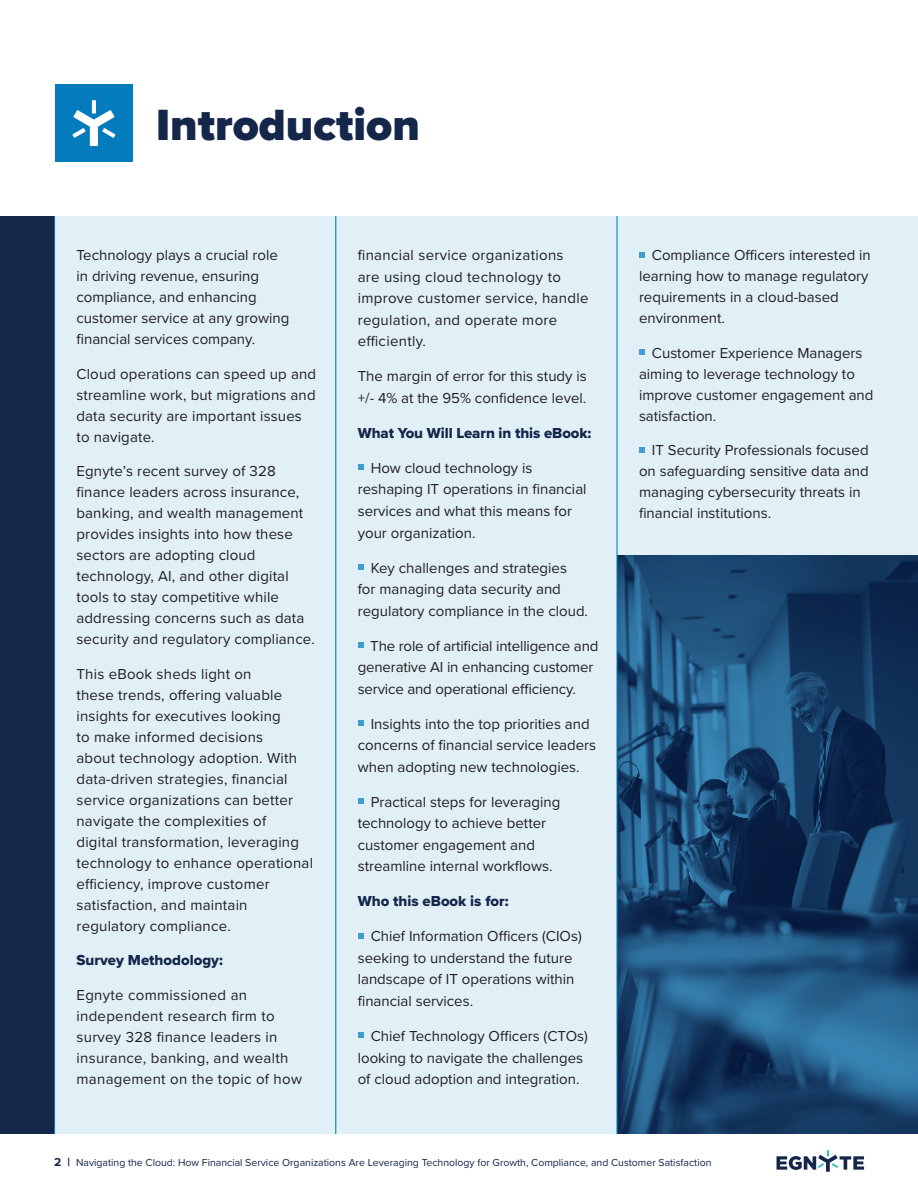
<style>
.page{position:relative;width:918px;height:1188px;background:#fff}
.page>*{position:absolute;margin:0;border:0;box-sizing:border-box;transform-origin:0 0}
.t1{font:900 45.3px "Proxima Nova";color:#14264a}
.t2{font:15px/21px "Proxima Nova";color:#231f20}
.t3{font:15px/21px "Proxima Nova";letter-spacing:.02em;color:#231f20}
.t4{font:15px "Proxima Nova Extrabld";color:#14264a}
.t5{font:10.5px "Proxima Nova";color:#14264a}
.s1{font-weight:700;font-size:12px}
</style>
<div class="page">
<svg style="left:777px;top:1150px;width:87px;height:22px"></svg>
<div style="left:0;top:216px;width:918px;height:918px;background:#e1eff7"></div>
<svg style="left:358px;top:464px;width:6px;height:6px"></svg>
<svg style="left:358px;top:564px;width:6px;height:6px"></svg>
<svg style="left:358px;top:642px;width:6px;height:6px"></svg>
<svg style="left:358px;top:720px;width:6px;height:6px"></svg>
<svg style="left:358px;top:798px;width:6px;height:6px"></svg>
<svg style="left:358px;top:933px;width:6px;height:6px"></svg>
<svg style="left:358px;top:1032px;width:6px;height:6px"></svg>
<svg style="left:639px;top:252px;width:6px;height:6px"></svg>
<svg style="left:639px;top:349px;width:6px;height:6px"></svg>
<svg style="left:639px;top:447px;width:6px;height:6px"></svg>
<div style="left:55px;top:84px;width:78px;height:78px;background:#037bbd"></div>
<svg style="left:92px;top:100px;width:4px;height:14px"></svg>
<svg style="left:72px;top:110px;width:44px;height:36px"></svg>
<img style="left:618px;top:555px;width:300px;height:579px">
<div style="left:0;top:216px;width:54px;height:918px;background:#14264a"></div>
<hr style="left:335px;top:216px;width:1px;height:918px;background:#037bbd">
<hr style="left:54px;top:216px;width:1px;height:918px;background:#037bbd">
<hr style="left:617px;top:216px;width:1px;height:918px;background:#037bbd">
<p class="t1" style="left:156px;top:91px;width:265px">Introduction</p>
<p class="t2" style="left:76px;top:244px;width:214px">Technology plays a crucial role in driving revenue, ensuring compliance, and enhancing customer service at any growing financial services company.</p>
<p class="t2" style="left:76px;top:363px;width:241px">Cloud operations can speed up and streamline work, but migrations and data security are important issues to navigate.</p>
<p class="t2" style="left:76px;top:460px;width:240px">Egnyte’s recent survey of 328 finance leaders across insurance, banking, and wealth management provides insights into how these sectors are adopting cloud technology, AI, and other digital tools to stay competitive while addressing concerns such as data security and regulatory compliance.</p>
<p class="t2" style="left:76px;top:663px;width:238px">This eBook sheds light on<br>these trends, offering valuable insights for executives looking<br>to make informed decisions<br>about technology adoption. With data-driven strategies, financial service organizations can better navigate the complexities of<br>digital transformation, leveraging technology to enhance operational efficiency, improve customer satisfaction, and maintain regulatory compliance.</p>
<p class="t4" style="left:76px;top:949px;width:148px">Survey Methodology:</p>
<p class="t3" style="left:76px;top:984px;width:227px">Egnyte commissioned an independent research firm to survey 328 finance leaders in insurance, banking, and wealth management on the topic of how</p>
<p class="t3" style="left:358px;top:244px;width:232px;line-height:21.6px">financial service organizations are using cloud technology to improve customer service, handle regulation, and operate more efficiently.</p>
<p class="t2" style="left:358px;top:365px;width:231px;line-height:21.6px">The margin of error for this study is +/- 4% at the 95% confidence level.</p>
<p class="t4" style="left:358px;top:422px;width:235px">What You Will Learn in this eBook:</p>
<p class="t2" style="left:358px;top:456px;width:230px;line-height:21.6px;text-indent:13px">How cloud technology is reshaping IT operations in financial services and what this means for your organization.</p>
<p class="t2" style="left:358px;top:556px;width:232px;line-height:21.6px;text-indent:13px">Key challenges and strategies for managing data security and regulatory compliance in the cloud.</p>
<p class="t2" style="left:358px;top:634px;width:242px;line-height:21.5px;text-indent:13px">The role of artificial intelligence and generative AI in enhancing customer service and operational efficiency.</p>
<p class="t2" style="left:358px;top:712px;width:240px;line-height:21.6px;text-indent:13px">Insights into the top priorities and concerns of financial service leaders when adopting new technologies.</p>
<p class="t2" style="left:358px;top:790px;width:204px;line-height:21.6px;text-indent:13px">Practical steps for leveraging technology to achieve better customer engagement and streamline internal workflows.</p>
<p class="t4" style="left:358px;top:890px;width:153px">Who this eBook is for:</p>
<p class="t2" style="left:358px;top:925px;width:226px;line-height:21.6px;text-indent:13px">Chief Information Officers (CIOs) seeking to understand the future landscape of IT operations within financial services.</p>
<p class="t2" style="left:358px;top:1025px;width:232px;line-height:21.5px;text-indent:13px">Chief Technology Officers (CTOs) looking to navigate the challenges of cloud adoption and integration.</p>
<p class="t2" style="left:639px;top:244px;width:233px;text-indent:13px">Compliance Officers interested in learning how to manage regulatory requirements in a cloud-based environment.</p>
<p class="t2" style="left:639px;top:342px;width:236px;text-indent:13px">Customer Experience Managers aiming to leverage technology to improve customer engagement and satisfaction.</p>
<p class="t2" style="left:639px;top:439px;width:231px;text-indent:13px">IT Security Professionals focused on safeguarding sensitive data and managing cybersecurity threats in financial institutions.</p>
<p class="t5" style="left:54px;top:1154px;width:659px"><span class="s1">2 |</span> Navigating the Cloud: How Financial Service Organizations Are Leveraging Technology for Growth, Compliance, and Customer Satisfaction</p>
</div>
